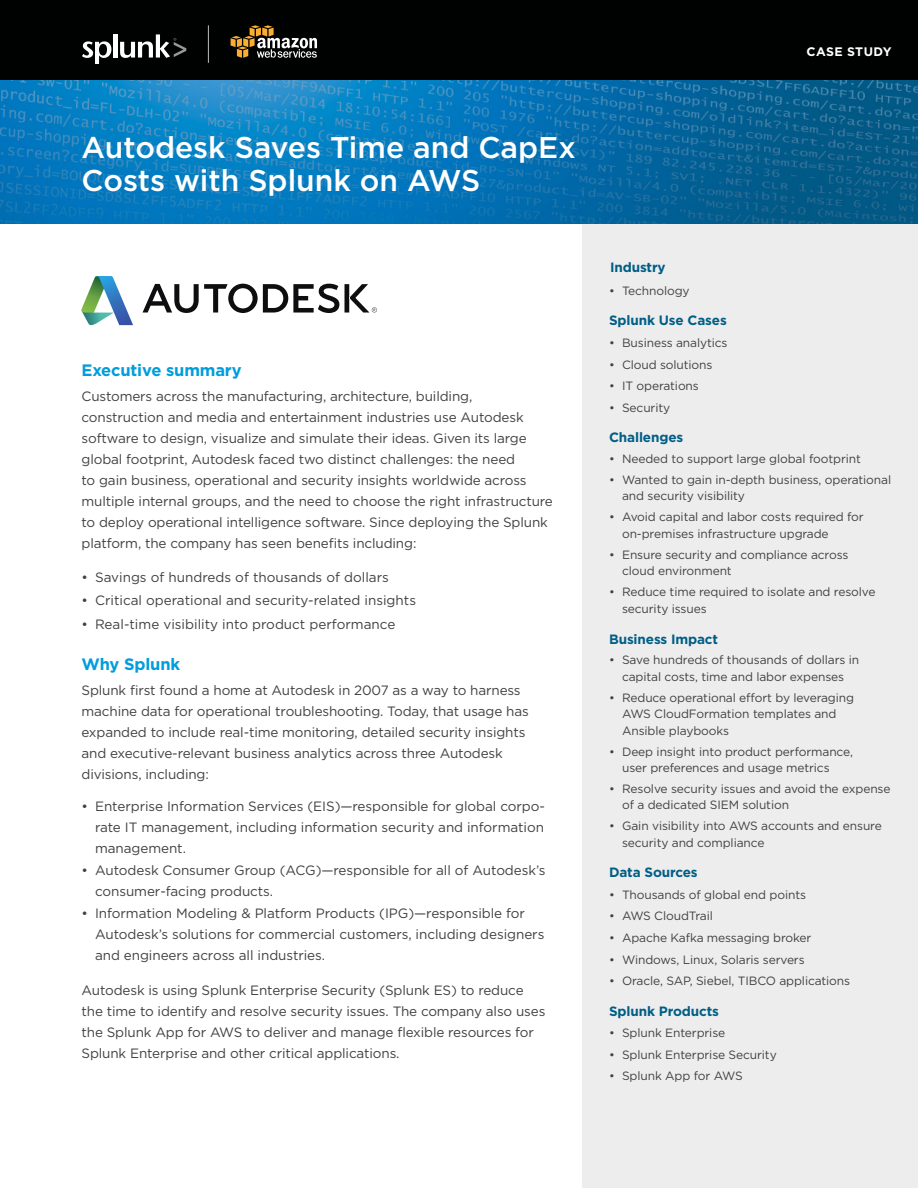
<style>
.page{position:relative;width:918px;height:1188px;background:#fff}
.page>*{position:absolute;margin:0;border:0;box-sizing:border-box;transform-origin:0 0}
.t1{font:500 30px/33px "Gotham";color:#fff}
.Blue_Subheads{font:700 16.5px "Gotham";letter-spacing:-.01em;color:#009ddc}
.Body_Text{font:13.5px/21px "Gotham";letter-spacing:-.01em;color:#414042}
.Sidebar_Subheads{font:700 13.5px "Gotham";letter-spacing:-.01em;color:#005e85}
.Sidebar_Text__Grey{font:700 13.5px "Gotham";letter-spacing:-.01em;color:#005e85}
.t2{font:700 12.3px "Gotham";letter-spacing:.03em;color:#fff}
.t3{font:12px/16.5px "Gotham";letter-spacing:-.01em;color:#414042}
</style>
<div class="page">
<div style="left:582px;top:224px;width:336px;height:964px;background:#ededee"></div>
<img style="left:0;top:80px;width:918px;height:144px">
<div style="left:0;top:0;width:918px;height:80px;background:#000101"></div>
<svg style="left:82px;top:41px;width:29px;height:23px"></svg>
<hr style="left:113px;top:34px;width:4px;height:24px;background:#fff">
<svg style="left:120px;top:34px;width:66px;height:24px"></svg>
<hr style="left:208px;top:25px;width:1px;height:38px;background:#a7a9ac">
<svg style="left:231px;top:25px;width:86px;height:33px"></svg>
<svg style="left:345px;top:284px;width:32px;height:29px"></svg>
<svg style="left:143px;top:284px;width:196px;height:29px"></svg>
<svg style="left:82px;top:276px;width:51px;height:49px"></svg>
<h1 class="t1" style="left:82px;top:131px;width:496px">Autodesk Saves Time and CapEx<br>Costs with Splunk on AWS</h1>
<p class="Blue_Subheads" style="left:82px;top:359px;width:162px">Executive summary</p>
<p class="Body_Text" style="left:82px;top:386px;width:473px">Customers across the manufacturing, architecture, building, construction and media and entertainment industries use Autodesk software to design, visualize and simulate their ideas. Given its large global footprint, Autodesk faced two distinct challenges: the need<br>to gain business, operational and security insights worldwide across multiple internal groups, and the need to choose the right infrastructure to deploy operational intelligence software. Since deploying the Splunk platform, the company has seen benefits including:</p>
<p class="Body_Text" style="left:82px;top:566px;width:309px">• Savings of hundreds of thousands of dollars</p>
<p class="Body_Text" style="left:82px;top:590px;width:336px">• Critical operational and security-related insights</p>
<p class="Body_Text" style="left:82px;top:613px;width:315px">• Real-time visibility into product performance</p>
<p class="Blue_Subheads" style="left:82px;top:653px;width:100px">Why Splunk</p>
<p class="Body_Text" style="left:82px;top:680px;width:449px">Splunk first found a home at Autodesk in 2007 as a way to harness machine data for operational troubleshooting. Today, that usage has expanded to include real-time monitoring, detailed security insights and executive-relevant business analytics across three Autodesk divisions, including:</p>
<p class="Body_Text" style="left:95px;top:795px;width:451px;text-align:justify;text-indent:-14px">• Enterprise Information Services (EIS)—responsible for global corpo&shy;rate IT management, including information security and information management.</p>
<p class="Body_Text" style="left:95px;top:860px;width:452px;text-indent:-14px">• Autodesk Consumer Group (ACG)—responsible for all of Autodesk’s consumer-facing products.</p>
<p class="Body_Text" style="left:95px;top:903px;width:451px;text-indent:-14px">• Information Modeling &amp; Platform Products (IPG)—responsible for<br>Autodesk’s solutions for commercial customers, including designers and engineers across all industries.</p>
<p class="Body_Text" style="left:82px;top:979px;width:465px">Autodesk is using Splunk Enterprise Security (Splunk ES) to reduce the time to identify and resolve security issues. The company also uses the Splunk App for AWS to deliver and manage flexible resources for Splunk Enterprise and other critical applications.</p>
<p class="t2" style="left:807px;top:43px;width:86px">CASE STUDY</p>
<p class="Sidebar_Text__Grey" style="left:610px;top:258px;width:57px">Industry</p>
<p class="t3" style="left:609px;top:282px;width:82px">• Technology</p>
<p class="Sidebar_Subheads" style="left:609px;top:312px;width:119px">Splunk Use Cases</p>
<p class="t3" style="left:609px;top:334px;width:120px">• Business analytics</p>
<p class="t3" style="left:609px;top:356px;width:105px">• Cloud solutions</p>
<p class="t3" style="left:609px;top:377px;width:91px">• IT operations</p>
<p class="t3" style="left:609px;top:399px;width:63px">• Security</p>
<p class="Sidebar_Subheads" style="left:609px;top:429px;width:76px">Challenges</p>
<p class="t3" style="left:609px;top:450px;width:253px">• Needed to support large global footprint</p>
<p class="t3" style="left:622px;top:471px;width:271px;text-indent:-13px">• Wanted to gain in-depth business, operational and security visibility</p>
<p class="t3" style="left:622px;top:508px;width:243px;text-indent:-13px">• Avoid capital and labor costs required for on-premises infrastructure upgrade</p>
<p class="t3" style="left:622px;top:546px;width:228px;text-indent:-13px">• Ensure security and compliance across cloud environment</p>
<p class="t3" style="left:622px;top:583px;width:255px;line-height:17.2px;text-indent:-13px">• Reduce time required to isolate and resolve security issues</p>
<p class="Sidebar_Subheads" style="left:609px;top:630px;width:111px">Business Impact</p>
<p class="t3" style="left:609px;top:652px;width:252px;text-align:center">• Save hundreds of thousands of dollars in capital costs, time and labor expenses</p>
<p class="t3" style="left:622px;top:689px;width:234px;text-indent:-13px">• Reduce operational effort by leveraging<br>AWS CloudFormation templates and<br>Ansible playbooks</p>
<p class="t3" style="left:622px;top:743px;width:232px;text-indent:-13px">• Deep insight into product performance, user preferences and usage metrics</p>
<p class="t3" style="left:622px;top:780px;width:270px;text-indent:-13px">• Resolve security issues and avoid the expense of a dedicated SIEM solution</p>
<p class="t3" style="left:622px;top:817px;width:261px;text-indent:-13px">• Gain visibility into AWS accounts and ensure security and compliance</p>
<p class="Sidebar_Subheads" style="left:609px;top:864px;width:90px">Data Sources</p>
<p class="t3" style="left:609px;top:886px;width:198px">• Thousands of global end points</p>
<p class="t3" style="left:609px;top:908px;width:105px">• AWS CloudTrail</p>
<p class="t3" style="left:609px;top:929px;width:204px">• Apache Kafka messaging broker</p>
<p class="t3" style="left:609px;top:951px;width:197px">• Windows, Linux, Solaris servers</p>
<p class="t3" style="left:609px;top:972px;width:243px">• Oracle, SAP, Siebel, TIBCO applications</p>
<p class="Sidebar_Subheads" style="left:609px;top:1002px;width:111px">Splunk Products</p>
<p class="t3" style="left:609px;top:1025px;width:118px">• Splunk Enterprise</p>
<p class="t3" style="left:609px;top:1046px;width:169px">• Splunk Enterprise Security</p>
<p class="t3" style="left:609px;top:1068px;width:135px">• Splunk App for AWS</p>
</div>
